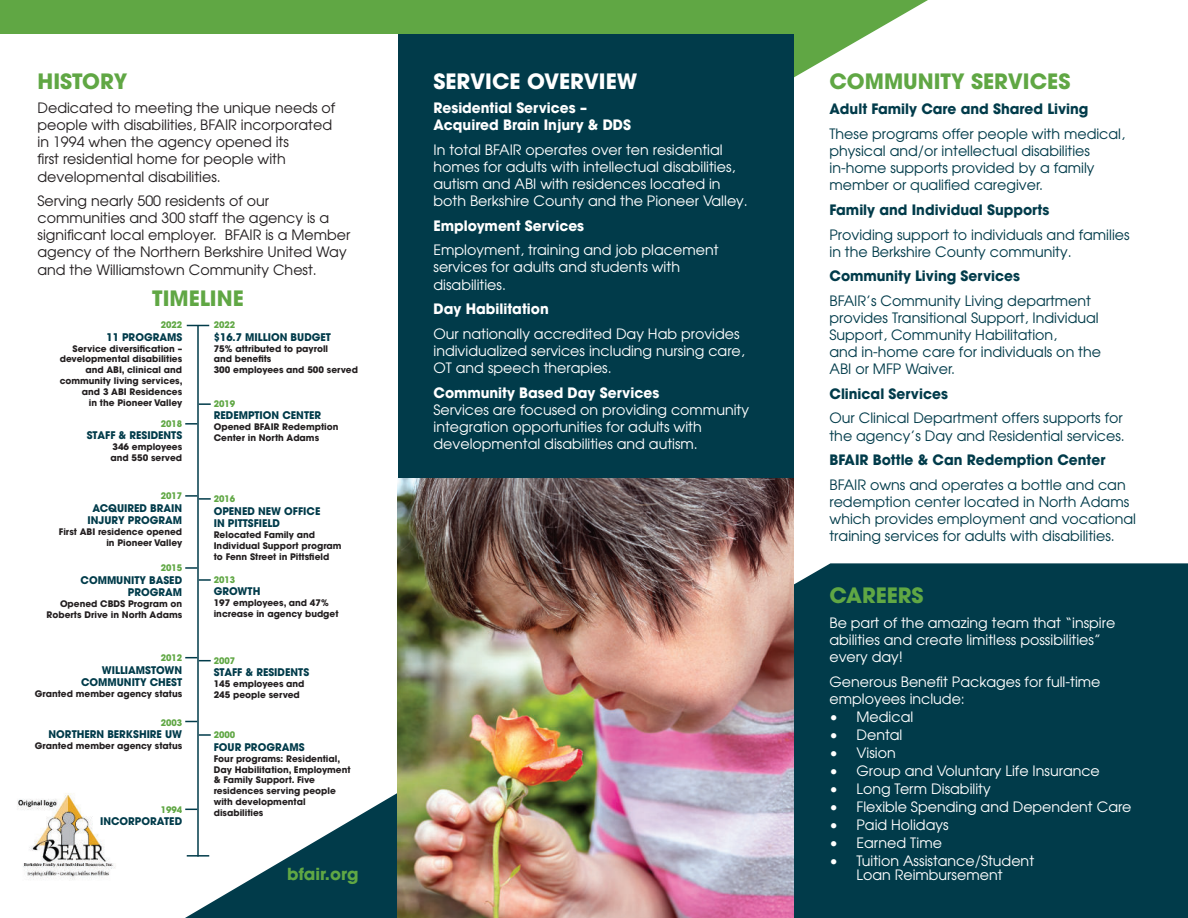
<style>
.page{position:relative;width:1188px;height:918px;background:#fff}
.page>*{position:absolute;margin:0;border:0;box-sizing:border-box;transform-origin:0 0}
.t1{font:700 21px "Avant Garde";color:#60a744}
.t2{font:700 21px "Avant Garde";color:#fff}
.t3{font:700 16.5px "Avant Garde";color:#60a744}
.t4{font:14.25px/17.1px "Avant Garde";color:#fff}
.t5{font:14.25px/17.1px "Avant Garde";color:#013b4a}
.t6{font:14.25px/17.1px "Avant Garde";color:#231f20}
.t7{font:700 14.25px "Avant Garde";color:#013b4a}
.t8{font:700 14.25px/17.1px "Avant Garde";color:#fff}
.t9{font:700 10.5px/12.6px "Avant Garde";color:#013b4a;text-align:right}
.t10{font:700 9px/10.8px "Avant Garde";color:#231f20}
.t11{font:700 9px "Avant Garde";color:#60a744}
</style>
<div class="page">
<svg style="left:0;top:0;width:928px;height:78px;background:#76b35e"></svg>
<div style="left:398px;top:34px;width:396px;height:445px;background:#013b4a"></div>
<div style="left:794px;top:563px;width:394px;height:355px;background:#013b4a"></div>
<div style="left:0;top:34px;width:398px;height:732px;background:#fff"></div>
<img style="left:397px;top:479px;width:397px;height:439px">
<img style="left:17px;top:793px;width:99px;height:87px">
<hr style="left:197px;top:325px;width:2px;height:532px;background:#013b4a">
<svg style="left:187px;top:325px;width:22px;height:1px"></svg>
<svg style="left:199px;top:403px;width:12px;height:2px"></svg>
<svg style="left:185px;top:423px;width:12px;height:2px"></svg>
<svg style="left:185px;top:495px;width:26px;height:5px"></svg>
<svg style="left:199px;top:579px;width:12px;height:2px"></svg>
<svg style="left:185px;top:567px;width:12px;height:2px"></svg>
<svg style="left:185px;top:657px;width:26px;height:4px"></svg>
<svg style="left:199px;top:734px;width:12px;height:2px"></svg>
<svg style="left:185px;top:721px;width:12px;height:1px"></svg>
<svg style="left:185px;top:782px;width:232px;height:136px"></svg>
<hr style="left:187px;top:855px;width:22px;height:2px;background:#013b4a">
<h1 class="t1" style="left:38px;top:72px;width:91px">HISTORY</h1>
<p class="t6" style="left:38px;top:100px;width:299px">Dedicated to meeting the unique needs of people with disabilities, BFAIR incorporated in 1994 when the agency opened its<br>first residential home for people with developmental disabilities.</p>
<p class="t6" style="left:38px;top:193px;width:314px">Serving nearly 500 residents of our communities and 300 staff the agency is a significant local employer. BFAIR is a Member agency of the Northern Berkshire United Way and the Williamstown Community Chest.</p>
<h1 class="t1" style="left:152px;top:289px;width:93px">TIMELINE</h1>
<p class="t11" style="left:161px;top:321px;width:23px">2022</p>
<p class="t9" style="left:106px;top:332px;width:77px">11 PROGRAMS</p>
<p class="t10" style="left:60px;top:344px;width:124px;text-align:right">Service diversification – developmental disabilities and ABI, clinical and community living services, and 3 ABI Residences<br>in the Pioneer Valley</p>
<p class="t11" style="left:214px;top:321px;width:23px">2022</p>
<p class="t9" style="left:214px;top:332px;width:119px">$16.7 MILLION BUDGET</p>
<p class="t10" style="left:214px;top:344px;width:146px">75% attributed to payroll<br>and benefits<br>300 employees and 500 served</p>
<p class="t11" style="left:214px;top:400px;width:23px">2019</p>
<p class="t9" style="left:214px;top:410px;width:109px">REDEMPTION CENTER</p>
<p class="t10" style="left:214px;top:422px;width:126px">Opened BFAIR Redemption<br>Center in North Adams</p>
<p class="t11" style="left:161px;top:420px;width:23px">2018</p>
<p class="t9" style="left:87px;top:430px;width:97px">STAFF &amp; RESIDENTS</p>
<p class="t10" style="left:111px;top:442px;width:73px">346 employees and 550 served</p>
<p class="t11" style="left:161px;top:492px;width:23px">2017</p>
<p class="t9" style="left:88px;top:502px;width:96px;text-align:center">ACQUIRED BRAIN<br>INJURY PROGRAM</p>
<p class="t10" style="left:59px;top:527px;width:125px;text-align:right">First ABI residence opened in Pioneer Valley</p>
<p class="t11" style="left:161px;top:564px;width:23px">2015</p>
<p class="t9" style="left:81px;top:575px;width:103px">COMMUNITY BASED<br>PROGRAM</p>
<p class="t10" style="left:47px;top:599px;width:137px;text-align:right">Opened CBDS Program on<br>Roberts Drive in North Adams</p>
<p class="t11" style="left:161px;top:654px;width:23px">2012</p>
<p class="t9" style="left:81px;top:664px;width:103px">WILLIAMSTOWN<br>COMMUNITY CHEST</p>
<p class="t10" style="left:35px;top:689px;width:149px">Granted member agency status</p>
<p class="t11" style="left:161px;top:718px;width:23px">2003</p>
<p class="t9" style="left:48px;top:729px;width:135px">NORTHERN BERKSHIRE UW</p>
<p class="t10" style="left:35px;top:741px;width:149px">Granted member agency status</p>
<p class="t11" style="left:214px;top:495px;width:23px">2016</p>
<p class="t9" style="left:214px;top:506px;width:108px;text-align:left">OPENED NEW OFFICE<br>IN PITTSFIELD</p>
<p class="t10" style="left:214px;top:530px;width:129px">Relocated Family and<br>Individual Support program to Fenn Street in Pittsfield</p>
<p class="t11" style="left:214px;top:575px;width:23px">2013</p>
<p class="t9" style="left:214px;top:586px;width:48px">GROWTH</p>
<p class="t10" style="left:214px;top:598px;width:126px">197 employees, and 47% increase in agency budget</p>
<p class="t11" style="left:214px;top:656px;width:23px">2007</p>
<p class="t9" style="left:214px;top:667px;width:97px">STAFF &amp; RESIDENTS</p>
<p class="t10" style="left:214px;top:679px;width:92px">145 employees and<br>245 people served</p>
<p class="t11" style="left:214px;top:731px;width:23px">2000</p>
<p class="t9" style="left:214px;top:742px;width:92px">FOUR PROGRAMS</p>
<p class="t10" style="left:214px;top:754px;width:138px">Four programs: Residential,<br>Day Habilitation, Employment &amp; Family Support. Five residences serving people with developmental disabilities</p>
<p class="t11" style="left:161px;top:806px;width:23px">1994</p>
<p class="t9" style="left:100px;top:816px;width:84px">INCORPORATED</p>
<p class="t3" style="left:287px;top:867px;width:73px">bfair.org</p>
<h1 class="t2" style="left:434px;top:72px;width:205px">SERVICE OVERVIEW</h1>
<p class="t8" style="left:434px;top:101px;width:199px">Residential Services –<br>Acquired Brain Injury &amp; DDS</p>
<p class="t4" style="left:434px;top:142px;width:316px">In total BFAIR operates over ten residential homes for adults with intellectual disabilities, autism and ABI with residences located in both Berkshire County and the Pioneer Valley.</p>
<p class="t8" style="left:434px;top:218px;width:152px">Employment Services</p>
<p class="t4" style="left:434px;top:243px;width:287px">Employment, training and job placement services for adults and students with disabilities.</p>
<p class="t8" style="left:434px;top:302px;width:117px">Day Habilitation</p>
<p class="t4" style="left:434px;top:326px;width:313px">Our nationally accredited Day Hab provides individualized services including nursing care,<br>OT and speech therapies.</p>
<p class="t8" style="left:434px;top:385px;width:227px">Community Based Day Services</p>
<p class="t4" style="left:434px;top:402px;width:317px">Services are focused on providing community integration opportunities for adults with developmental disabilities and autism.</p>
<h1 class="t1" style="left:830px;top:72px;width:242px">COMMUNITY SERVICES</h1>
<p class="t7" style="left:830px;top:103px;width:261px">Adult Family Care and Shared Living</p>
<p class="t5" style="left:830px;top:126px;width:297px">These programs offer people with medical, physical and/or intellectual disabilities in-home supports provided by a family member or qualified caregiver.</p>
<p class="t7" style="left:830px;top:203px;width:221px">Family and Individual Supports</p>
<p class="t5" style="left:830px;top:227px;width:302px">Providing support to individuals and families in the Berkshire County community.</p>
<p class="t7" style="left:830px;top:270px;width:192px">Community Living Services</p>
<p class="t5" style="left:830px;top:293px;width:273px">BFAIR’s Community Living department provides Transitional Support, Individual Support, Community Habilitation,<br>and in-home care for individuals on the ABI or MFP Waiver.</p>
<p class="t7" style="left:830px;top:387px;width:120px">Clinical Services</p>
<p class="t5" style="left:830px;top:411px;width:297px">Our Clinical Department offers supports for the agency’s Day and Residential services.</p>
<p class="t7" style="left:830px;top:454px;width:277px">BFAIR Bottle &amp; Can Redemption Center</p>
<p class="t5" style="left:830px;top:477px;width:308px">BFAIR owns and operates a bottle and can redemption center located in North Adams which provides employment and vocational training services for adults with disabilities.</p>
<h1 class="t1" style="left:830px;top:586px;width:96px">CAREERS</h1>
<p class="t4" style="left:830px;top:615px;width:287px">Be part of the amazing team that “inspire abilities and create limitless possibilities” every day!</p>
<p class="t4" style="left:830px;top:674px;width:272px">Generous Benefit Packages for full-time employees include:</p>
<p class="t4" style="left:830px;top:709px;width:85px">• Medical</p>
<p class="t4" style="left:830px;top:727px;width:74px">• Dental</p>
<p class="t4" style="left:830px;top:745px;width:68px">• Vision</p>
<p class="t4" style="left:830px;top:763px;width:272px">• Group and Voluntary Life Insurance</p>
<p class="t4" style="left:830px;top:781px;width:163px">• Long Term Disability</p>
<p class="t4" style="left:830px;top:799px;width:304px">• Flexible Spending and Dependent Care</p>
<p class="t4" style="left:830px;top:817px;width:121px">• Paid Holidays</p>
<p class="t4" style="left:830px;top:835px;width:114px">• Earned Time</p>
<p class="t4" style="left:830px;top:855px;width:206px;line-height:14.2px;text-align:center">• Tuition Assistance/Student<br>Loan Reimbursement</p>
</div>
